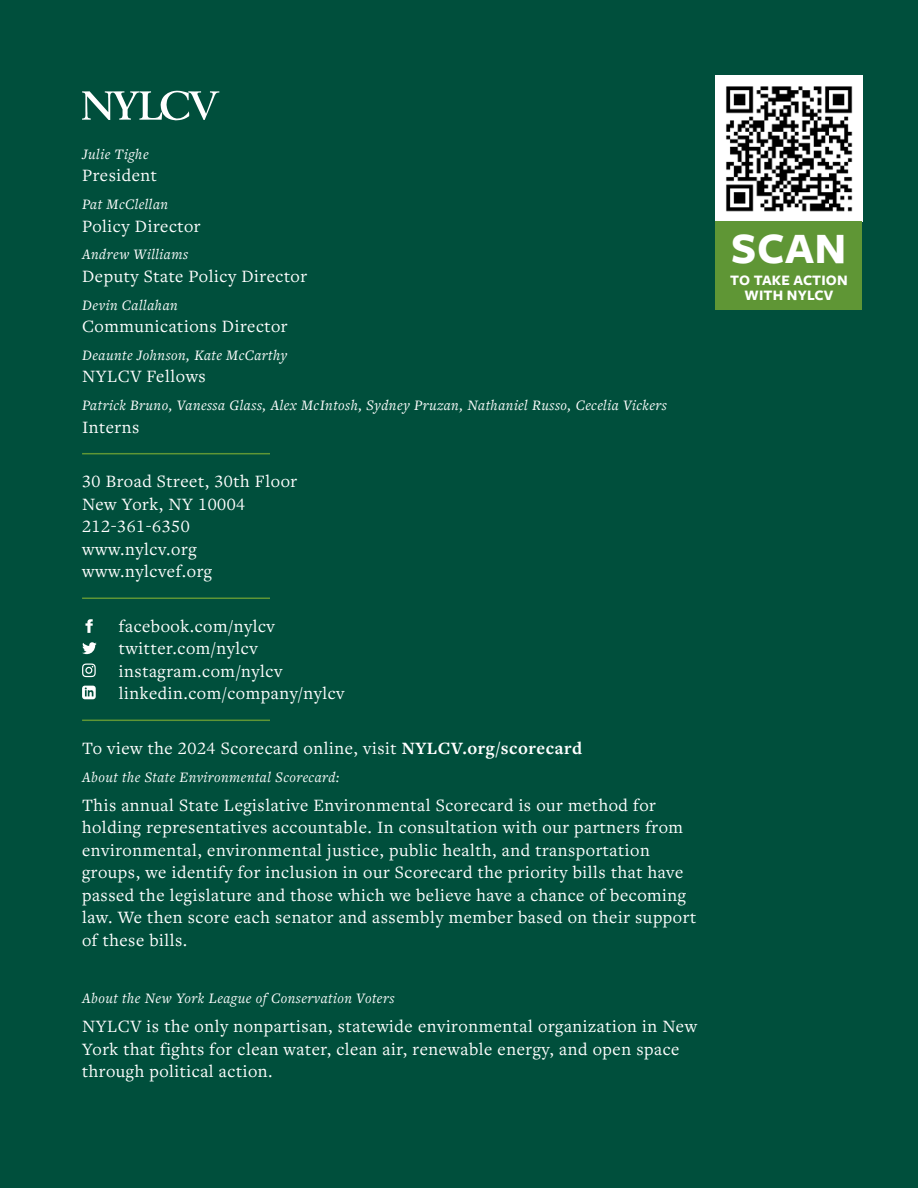
<style>
.page{position:relative;width:918px;height:1188px;background:#004f3c}
.page>*{position:absolute;margin:0;border:0;box-sizing:border-box;transform-origin:0 0}
.t1{font:700 45px "Freight Sans Pro";color:#fff}
.t2{font:18px/22.5px "Freight Text Pro";letter-spacing:.03em;color:#fff}
.t3{font:italic 15px "Freight Text Pro";letter-spacing:.03em;color:#fff}
.t4{font:700 15px/15px "Freight Sans Pro";letter-spacing:.01em;color:#fff;text-align:center}
.s1{font-weight:700}
</style>
<div class="page">
<svg style="left:82px;top:642px;width:15px;height:12px"></svg>
<svg style="left:85px;top:619px;width:8px;height:14px"></svg>
<svg style="left:82px;top:664px;width:14px;height:13px"></svg>
<svg style="left:82px;top:686px;width:14px;height:13px"></svg>
<svg style="left:82px;top:90px;width:137px;height:31px"></svg>
<hr style="left:82px;top:453px;width:188px;height:1px;background:#5f9635">
<hr style="left:82px;top:598px;width:188px;height:1px;background:#5f9635">
<hr style="left:82px;top:720px;width:188px;height:1px;background:#5f9635">
<img style="left:716px;top:75px;width:146px;height:147px">
<div style="left:716px;top:222px;width:146px;height:88px;background:#5f9635"></div>
<p class="t3" style="left:82px;top:144px;width:68px">Julie Tighe</p>
<p class="t2" style="left:82px;top:164px;width:77px">President</p>
<p class="t3" style="left:82px;top:195px;width:88px">Pat McClellan</p>
<p class="t2" style="left:82px;top:214px;width:120px">Policy Director</p>
<p class="t3" style="left:82px;top:245px;width:108px">Andrew Williams</p>
<p class="t2" style="left:82px;top:264px;width:227px">Deputy State Policy Director</p>
<p class="t3" style="left:82px;top:295px;width:97px">Devin Callahan</p>
<p class="t2" style="left:82px;top:315px;width:207px">Communications Director</p>
<p class="t3" style="left:82px;top:345px;width:207px">Deaunte Johnson, Kate McCarthy</p>
<p class="t2" style="left:82px;top:365px;width:125px">NYLCV Fellows</p>
<p class="t3" style="left:82px;top:396px;width:587px">Patrick Bruno, Vanessa Glass, Alex McIntosh, Sydney Pruzan, Nathaniel Russo, Cecelia Vickers</p>
<p class="t2" style="left:82px;top:415px;width:59px">Interns</p>
<p class="t2" style="left:82px;top:470px;width:217px">30 Broad Street, 30th Floor<br>New York, NY 10004<br>212-361-6350 www.nylcv.org www.nylcvef.org</p>
<p class="t2" style="left:119px;top:614px;width:227px">facebook.com/nylcv twitter.com/nylcv instagram.com/nylcv linkedin.com/company/nylcv</p>
<p class="t2" style="left:82px;top:736px;width:502px">To view the 2024 Scorecard online, visit <span class="s1">NYLCV.org/scorecard</span></p>
<p class="t3" style="left:82px;top:767px;width:259px">About the State Environmental Scorecard:</p>
<p class="t2" style="left:82px;top:793px;width:616px">This annual State Legislative Environmental Scorecard is our method for holding representatives accountable. In consultation with our partners from environmental, environmental justice, public health, and transportation groups, we identify for inclusion in our Scorecard the priority bills that have passed the legislature and those which we believe have a chance of becoming law. We then score each senator and assembly member based on their support of these bills.</p>
<p class="t3" style="left:82px;top:988px;width:314px">About the New York League of Conservation Voters</p>
<p class="t2" style="left:82px;top:1014px;width:617px">NYLCV is the only nonpartisan, statewide environmental organization in New<br>York that fights for clean water, clean air, renewable energy, and open space through political action.</p>
<h1 class="t1" style="left:731px;top:217px;width:117px">SCAN</h1>
<p class="t4" style="left:730px;top:272px;width:119px">TO TAKE ACTION<br>WITH NYLCV</p>
</div>
